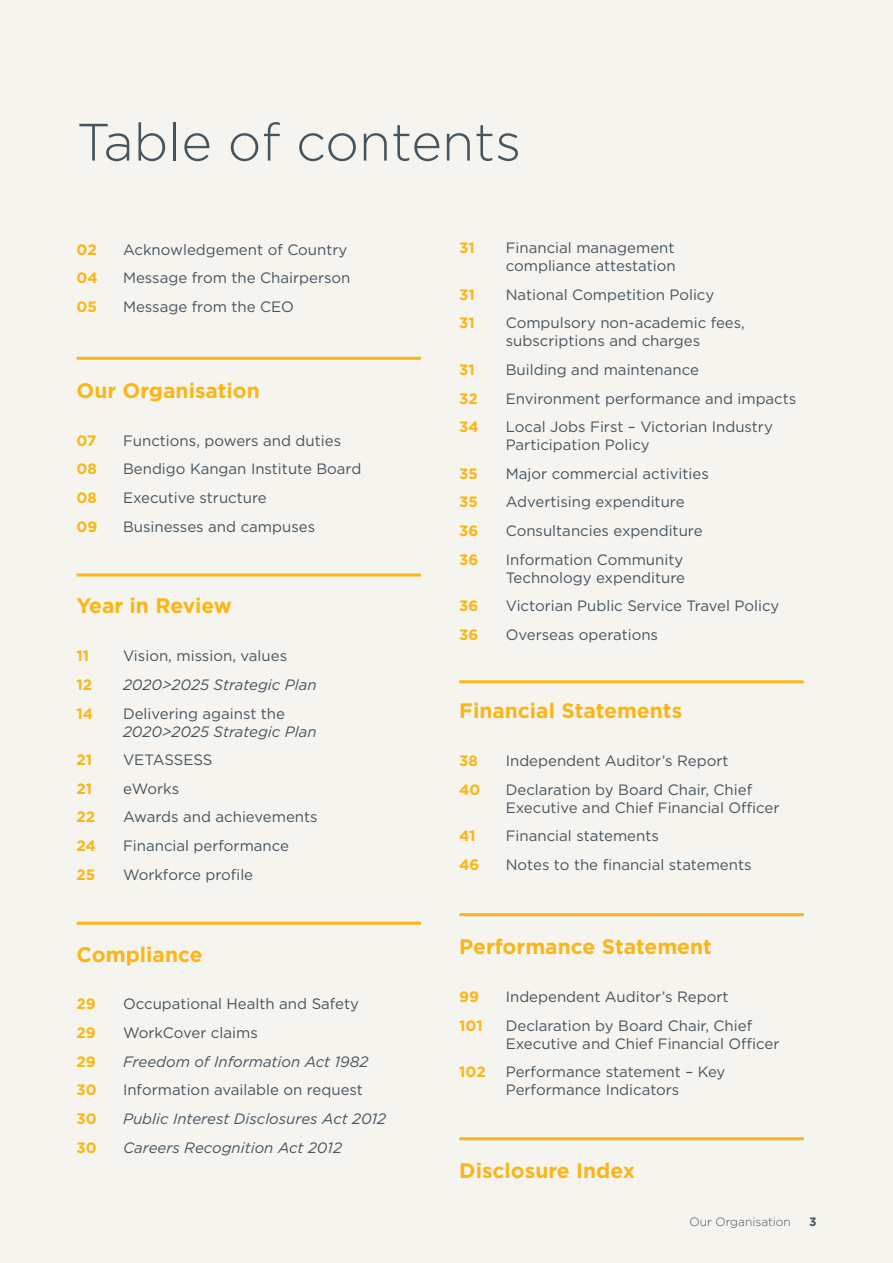
<style>
.page{position:relative;width:893px;height:1263px;background:#f5f4ee}
.page>*{position:absolute;margin:0;border:0;box-sizing:border-box;transform-origin:0 0}
.t1{font:300 52.5px "Gotham";color:#45555f}
.t2{font:700 21px "Gotham";color:#fbb616}
.t3{font:15px/18px "Gotham";color:#45555f}
.t4{font:italic 15px "Gotham";color:#45555f}
.t5{font:700 15px "Gotham";color:#fbb616}
.t6{font:300 12px "Gotham";color:#45555f}
.t7{font:700 12px "Gotham";color:#45555f}
</style>
<div class="page">
<hr style="left:77px;top:357px;width:344px;height:3px;background:#fbb616">
<hr style="left:459px;top:680px;width:345px;height:3px;background:#fbb616">
<hr style="left:459px;top:913px;width:345px;height:3px;background:#fbb616">
<hr style="left:459px;top:1137px;width:345px;height:3px;background:#fbb616">
<hr style="left:77px;top:573px;width:344px;height:3px;background:#fbb616">
<hr style="left:77px;top:922px;width:344px;height:3px;background:#fbb616">
<h1 class="t1" style="left:77px;top:109px;width:446px">Table of contents</h1>
<p class="t5" style="left:77px;top:239px;width:22px">02</p>
<p class="t3" style="left:123px;top:240px;width:226px">Acknowledgement of Country</p>
<p class="t5" style="left:77px;top:268px;width:23px">04</p>
<p class="t3" style="left:123px;top:268px;width:229px">Message from the Chairperson</p>
<p class="t5" style="left:77px;top:296px;width:22px">05</p>
<p class="t3" style="left:123px;top:297px;width:172px">Message from the CEO</p>
<h2 class="t2" style="left:77px;top:376px;width:185px">Our Organisation</h2>
<p class="t5" style="left:77px;top:430px;width:21px">07</p>
<p class="t3" style="left:123px;top:431px;width:220px">Functions, powers and duties</p>
<p class="t5" style="left:77px;top:459px;width:22px">08</p>
<p class="t3" style="left:123px;top:460px;width:240px">Bendigo Kangan Institute Board</p>
<p class="t5" style="left:77px;top:488px;width:22px">08</p>
<p class="t3" style="left:123px;top:488px;width:145px">Executive structure</p>
<p class="t5" style="left:77px;top:516px;width:22px">09</p>
<p class="t3" style="left:123px;top:517px;width:194px">Businesses and campuses</p>
<h2 class="t2" style="left:77px;top:592px;width:157px">Year in Review</h2>
<p class="t5" style="left:77px;top:646px;width:14px">11</p>
<p class="t3" style="left:123px;top:647px;width:166px">Vision, mission, values</p>
<p class="t5" style="left:77px;top:675px;width:17px">12</p>
<p class="t4" style="left:123px;top:675px;width:195px">2020&gt;2025 Strategic Plan</p>
<p class="t5" style="left:77px;top:703px;width:18px">14</p>
<p class="t3" style="left:123px;top:704px;width:164px">Delivering against the</p>
<p class="t4" style="left:123px;top:722px;width:195px">2020&gt;2025 Strategic Plan</p>
<p class="t5" style="left:77px;top:750px;width:17px">21</p>
<p class="t3" style="left:123px;top:750px;width:91px">VETASSESS</p>
<p class="t5" style="left:77px;top:778px;width:17px">21</p>
<p class="t3" style="left:123px;top:779px;width:58px">eWorks</p>
<p class="t5" style="left:77px;top:807px;width:20px">22</p>
<p class="t3" style="left:123px;top:808px;width:196px">Awards and achievements</p>
<p class="t5" style="left:77px;top:836px;width:21px">24</p>
<p class="t3" style="left:123px;top:836px;width:168px">Financial performance</p>
<p class="t5" style="left:77px;top:864px;width:20px">25</p>
<p class="t3" style="left:123px;top:865px;width:132px">Workforce profile</p>
<h2 class="t2" style="left:77px;top:940px;width:128px">Compliance</h2>
<p class="t5" style="left:77px;top:994px;width:21px">29</p>
<p class="t3" style="left:123px;top:995px;width:238px">Occupational Health and Safety</p>
<p class="t5" style="left:77px;top:1023px;width:21px">29</p>
<p class="t3" style="left:123px;top:1023px;width:136px">WorkCover claims</p>
<p class="t5" style="left:77px;top:1051px;width:21px">29</p>
<p class="t4" style="left:123px;top:1052px;width:247px">Freedom of Information Act 1982</p>
<p class="t5" style="left:77px;top:1080px;width:22px">30</p>
<p class="t3" style="left:123px;top:1081px;width:241px">Information available on request</p>
<p class="t5" style="left:77px;top:1109px;width:22px">30</p>
<p class="t4" style="left:123px;top:1109px;width:265px">Public Interest Disclosures Act 2012</p>
<p class="t5" style="left:77px;top:1137px;width:22px">30</p>
<p class="t4" style="left:123px;top:1138px;width:220px">Careers Recognition Act 2012</p>
<p class="t5" style="left:459px;top:238px;width:17px">31</p>
<p class="t3" style="left:506px;top:238px;width:172px">Financial management compliance attestation</p>
<p class="t5" style="left:459px;top:284px;width:17px">31</p>
<p class="t3" style="left:506px;top:285px;width:210px">National Competition Policy</p>
<p class="t5" style="left:459px;top:313px;width:17px">31</p>
<p class="t3" style="left:506px;top:314px;width:241px">Compulsory non-academic fees, subscriptions and charges</p>
<p class="t5" style="left:459px;top:360px;width:17px">31</p>
<p class="t3" style="left:506px;top:360px;width:195px">Building and maintenance</p>
<p class="t5" style="left:459px;top:388px;width:20px">32</p>
<p class="t3" style="left:506px;top:389px;width:292px">Environment performance and impacts</p>
<p class="t5" style="left:459px;top:417px;width:21px">34</p>
<p class="t3" style="left:506px;top:418px;width:269px">Local Jobs First – Victorian Industry<br>Participation Policy</p>
<p class="t5" style="left:459px;top:464px;width:20px">35</p>
<p class="t3" style="left:506px;top:464px;width:205px">Major commercial activities</p>
<p class="t5" style="left:459px;top:492px;width:20px">35</p>
<p class="t3" style="left:506px;top:493px;width:180px">Advertising expenditure</p>
<p class="t5" style="left:459px;top:521px;width:21px">36</p>
<p class="t3" style="left:506px;top:521px;width:198px">Consultancies expenditure</p>
<p class="t5" style="left:459px;top:549px;width:21px">36</p>
<p class="t3" style="left:506px;top:550px;width:181px">Information Community<br>Technology expenditure</p>
<p class="t5" style="left:459px;top:596px;width:21px">36</p>
<p class="t3" style="left:506px;top:597px;width:275px">Victorian Public Service Travel Policy</p>
<p class="t5" style="left:459px;top:625px;width:21px">36</p>
<p class="t3" style="left:506px;top:625px;width:154px">Overseas operations</p>
<h2 class="t2" style="left:459px;top:697px;width:224px">Financial Statements</h2>
<p class="t5" style="left:459px;top:751px;width:20px">38</p>
<p class="t3" style="left:506px;top:751px;width:224px">Independent Auditor’s Report</p>
<p class="t5" style="left:459px;top:779px;width:23px">40</p>
<p class="t3" style="left:506px;top:780px;width:275px">Declaration by Board Chair, Chief<br>Executive and Chief Financial Officer</p>
<p class="t5" style="left:459px;top:826px;width:18px">41</p>
<p class="t3" style="left:506px;top:827px;width:155px">Financial statements</p>
<p class="t5" style="left:459px;top:855px;width:22px">46</p>
<p class="t3" style="left:506px;top:855px;width:247px">Notes to the financial statements</p>
<h2 class="t2" style="left:459px;top:933px;width:254px">Performance Statement</h2>
<p class="t5" style="left:459px;top:987px;width:21px">99</p>
<p class="t3" style="left:506px;top:987px;width:224px">Independent Auditor’s Report</p>
<p class="t5" style="left:459px;top:1015px;width:25px">101</p>
<p class="t3" style="left:506px;top:1016px;width:275px">Declaration by Board Chair, Chief<br>Executive and Chief Financial Officer</p>
<p class="t5" style="left:459px;top:1062px;width:28px">102</p>
<p class="t3" style="left:506px;top:1063px;width:221px">Performance statement – Key<br>Performance Indicators</p>
<h2 class="t2" style="left:459px;top:1157px;width:177px">Disclosure Index</h2>
<p class="t6" style="left:690px;top:1214px;width:103px">Our Organisation</p>
<p class="t7" style="left:809px;top:1214px;width:9px">3</p>
</div>
